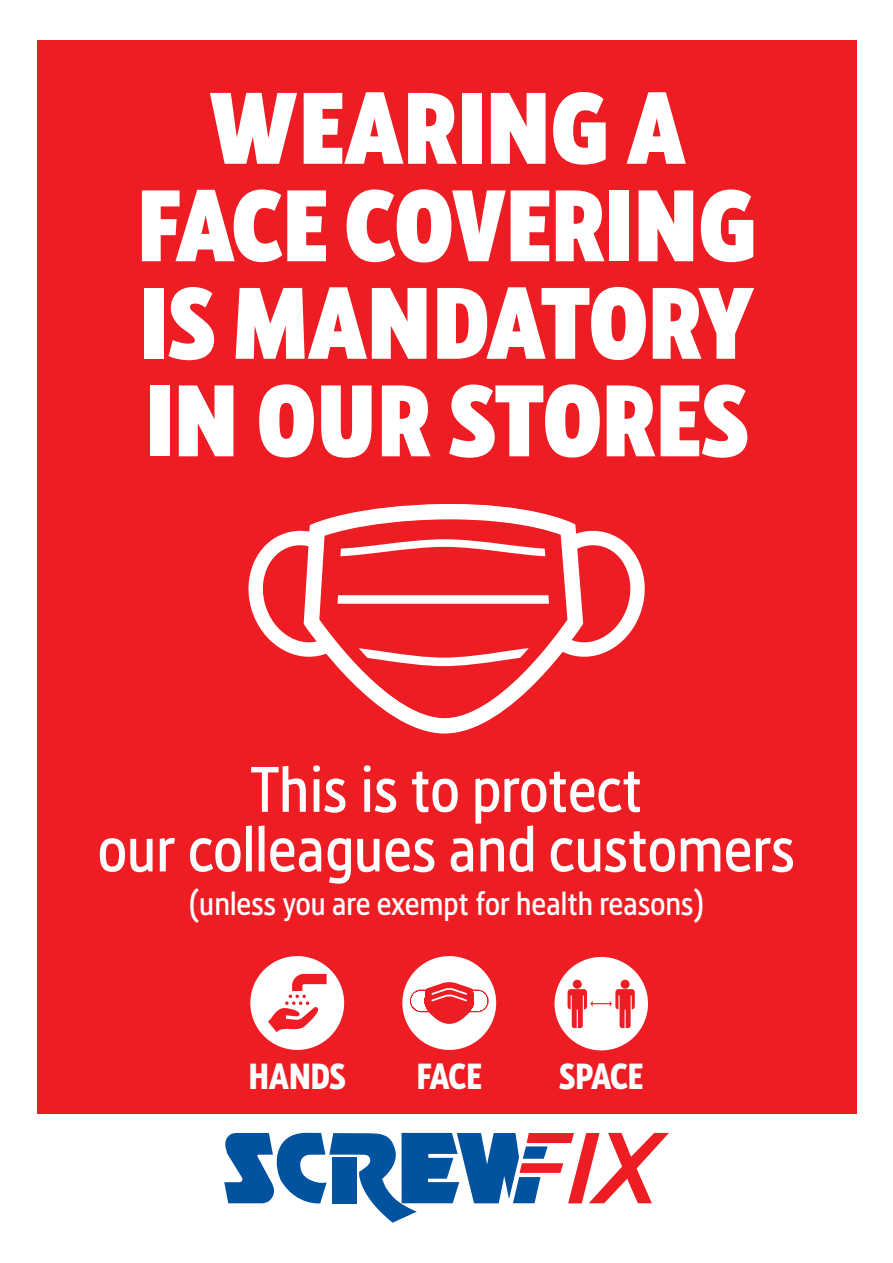
<style>
.page{position:relative;width:893px;height:1263px;background:#fff}
.page>*{position:absolute;margin:0;border:0;box-sizing:border-box;transform-origin:0 0}
.t1{font:800 96.3px/97.5px "Screwfix";letter-spacing:.01em;color:#fff;text-align:center}
.t2{font:61.05px/59.7px "Screwfix";color:#fff;text-align:center}
.t3{font:700 34.5px "Screwfix";color:#fff}
.t4{font:31.35px "Screwfix";color:#fff}
</style>
<div class="page">
<div style="left:37px;top:40px;width:819px;height:1074px;background:#ee1d23"></div>
<svg style="left:224px;top:1132px;width:445px;height:91px"></svg>
<svg style="left:248px;top:504px;width:397px;height:229px"></svg>
<svg style="left:359px;top:648px;width:170px;height:18px"></svg>
<svg style="left:337px;top:595px;width:212px;height:9px;background:#fdf1f1"></svg>
<svg style="left:340px;top:539px;width:205px;height:17px"></svg>
<svg style="left:250px;top:956px;width:94px;height:94px"></svg>
<svg style="left:402px;top:956px;width:94px;height:94px"></svg>
<div style="left:554px;top:957px;width:94px;height:93px;background:#fff;border-radius:50%"></div>
<div style="left:573px;top:980px;width:9px;height:9px;background:#ee1d23;border-radius:50%"></div>
<div style="left:621px;top:980px;width:9px;height:9px;background:#ee1d23;border-radius:50%"></div>
<svg style="left:568px;top:989px;width:67px;height:39px"></svg>
<p class="t1" style="left:138px;top:76px;width:620px">WEARING A<br>FACE COVERING<br>IS MANDATORY<br>IN OUR STORES</p>
<p class="t2" style="left:98px;top:758px;width:699px">This is to protect<br>our colleagues and customers</p>
<p class="t4" style="left:189px;top:882px;width:517px">(unless you are exempt for health reasons)</p>
<p class="t3" style="left:249px;top:1053px;width:99px">HANDS</p>
<p class="t3" style="left:417px;top:1053px;width:67px">FACE</p>
<p class="t3" style="left:559px;top:1053px;width:86px">SPACE</p>
</div>
